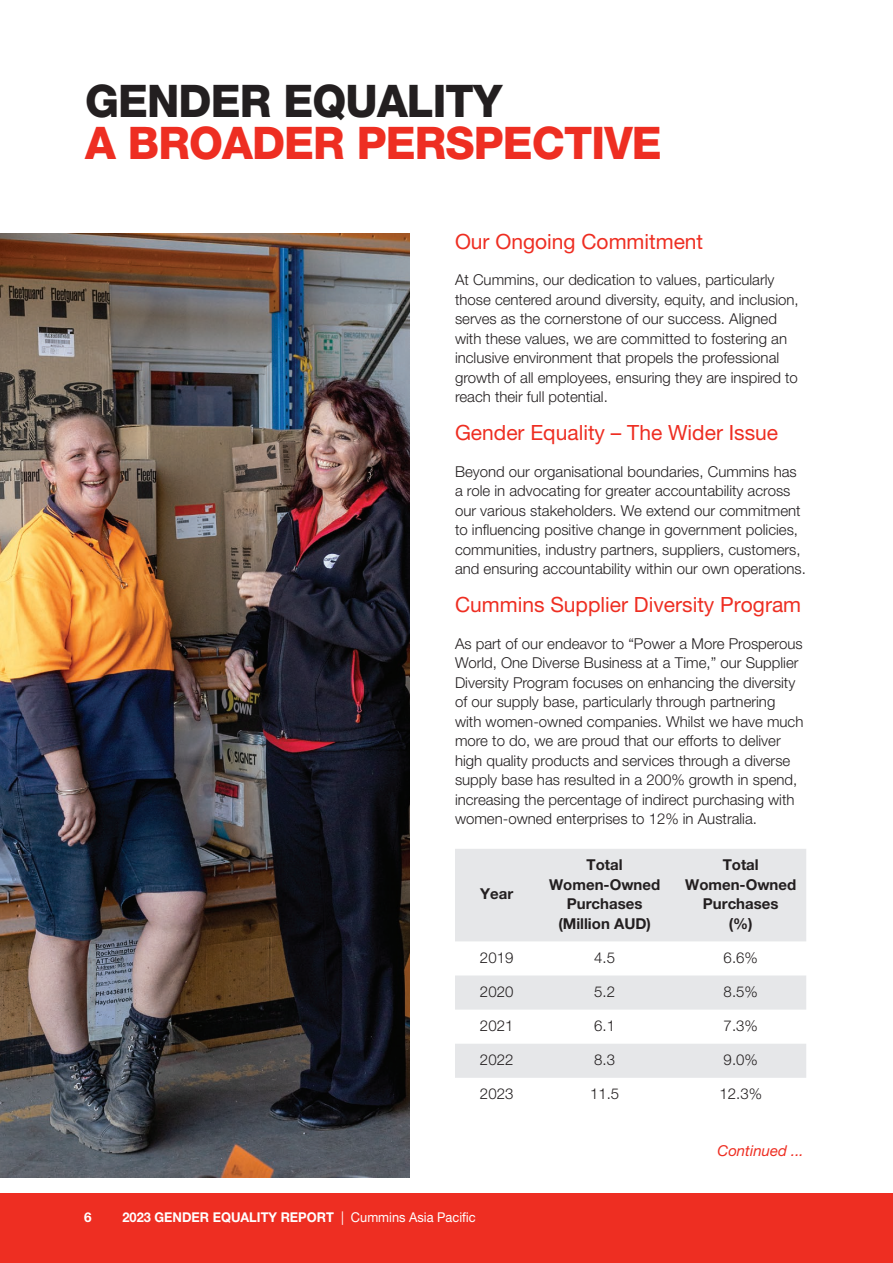
<style>
.page{position:relative;width:893px;height:1263px;background:#fff}
.page>*{position:absolute;margin:0;border:0;box-sizing:border-box;transform-origin:0 0}
.t1{font:800 45px "Helvetica Neue LT Pro";color:#ee2e22}
.t2{font:800 45px "Helvetica Neue LT Pro";color:#231f20}
.t3{font:21px "Helvetica Neue LT Pro";color:#ee2e22}
.t4{font:300 15px/19.5px "Helvetica Neue LT Pro";color:#231f20}
.t5{font:700 15px/19.5px "Helvetica Neue LT Pro";color:#231f20;text-align:center}
.t6{font:italic 15px "Helvetica Neue LT Pro";color:#ee2e22}
.t7{font:700 13.5px "Helvetica Neue LT Pro";color:#fff;scale:.95 1}
.t8{font:700 13.5px "Helvetica Neue LT Pro";color:#fff}
.s1{font-weight:400}
</style>
<div class="page">
<div style="left:0;top:1193px;width:893px;height:70px;background:#ee2e22"></div>
<svg style="left:455px;top:849px;width:351px;height:229px;fill:#e6e7e9"></svg>
<img style="left:0;top:234px;width:410px;height:944px">
<h1 class="t2" style="left:85px;top:74px;width:64px">GENDER</h1>
<h1 class="t2" style="left:283px;top:74px;width:58px">EQUALITY</h1>
<h1 class="t1" style="left:85px;top:116px;width:105px">A BROADER</h1>
<h1 class="t1" style="left:357px;top:116px;width:57px">PERSPECTI</h1>
<h1 class="t1" style="left:604px;top:116px;width:54px">VE</h1>
<h2 class="t3" style="left:455px;top:229px;width:250px">Our Ongoing Commitment</h2>
<p class="t4" style="left:455px;top:270px;width:345px">At Cummins, our dedication to values, particularly those centered around diversity, equity, and inclusion, serves as the cornerstone of our success. Aligned with these values, we are committed to fostering an inclusive environment that propels the professional growth of all employees, ensuring they are inspired to reach their full potential.</p>
<h2 class="t3" style="left:455px;top:420px;width:325px">Gender Equality – The Wider Issue</h2>
<p class="t4" style="left:455px;top:461px;width:352px">Beyond our organisational boundaries, Cummins has a role in advocating for greater accountability across our various stakeholders. We extend our commitment to influencing positive change in government policies, communities, industry partners, suppliers, customers, and ensuring accountability within our own operations.</p>
<h2 class="t3" style="left:455px;top:592px;width:348px">Cummins Supplier Diversity Program</h2>
<p class="t4" style="left:455px;top:633px;width:350px">As part of our endeavor to “Power a More Prosperous World, One Diverse Business at a Time,” our Supplier Diversity Program focuses on enhancing the diversity of our supply base, particularly through partnering with women-owned companies. Whilst we have much more to do, we are proud that our efforts to deliver high quality products and services through a diverse supply base has resulted in a 200% growth in spend, increasing the percentage of indirect purchasing with women-owned enterprises to 12% in Australia.</p>
<p class="t5" style="left:480px;top:884px;width:35px">Year</p>
<p class="t5" style="left:549px;top:855px;width:113px">Total<br>Women-Owned<br>Purchases (Million AUD)</p>
<p class="t5" style="left:685px;top:855px;width:113px">Total<br>Women-Owned<br>Purchases<br>(%)</p>
<p class="t4" style="left:480px;top:947px;width:35px">2019</p>
<p class="t4" style="left:594px;top:947px;width:22px">4.5</p>
<p class="t4" style="left:724px;top:947px;width:36px">6.6%</p>
<p class="t4" style="left:480px;top:981px;width:35px">2020</p>
<p class="t4" style="left:594px;top:981px;width:22px">5.2</p>
<p class="t4" style="left:724px;top:981px;width:36px">8.5%</p>
<p class="t4" style="left:480px;top:1015px;width:35px">2021</p>
<p class="t4" style="left:594px;top:1015px;width:22px">6.1</p>
<p class="t4" style="left:724px;top:1015px;width:36px">7.3%</p>
<p class="t4" style="left:480px;top:1050px;width:35px">2022</p>
<p class="t4" style="left:594px;top:1050px;width:22px">8.3</p>
<p class="t4" style="left:724px;top:1050px;width:36px">9.0%</p>
<p class="t4" style="left:480px;top:1084px;width:35px">2023</p>
<p class="t4" style="left:590px;top:1084px;width:31px">11.5</p>
<p class="t4" style="left:719px;top:1084px;width:44px">12.3%</p>
<p class="t8" style="left:84px;top:1208px;width:9px">6</p>
<p class="t7" style="left:122px;top:1208px;width:373px">2023 Gender EQUALITY Report <span class="s1">| Cummins Asia Pacific</span></p>
<p class="t6" style="left:717px;top:1142px;width:88px">Continued ...</p>
</div>
